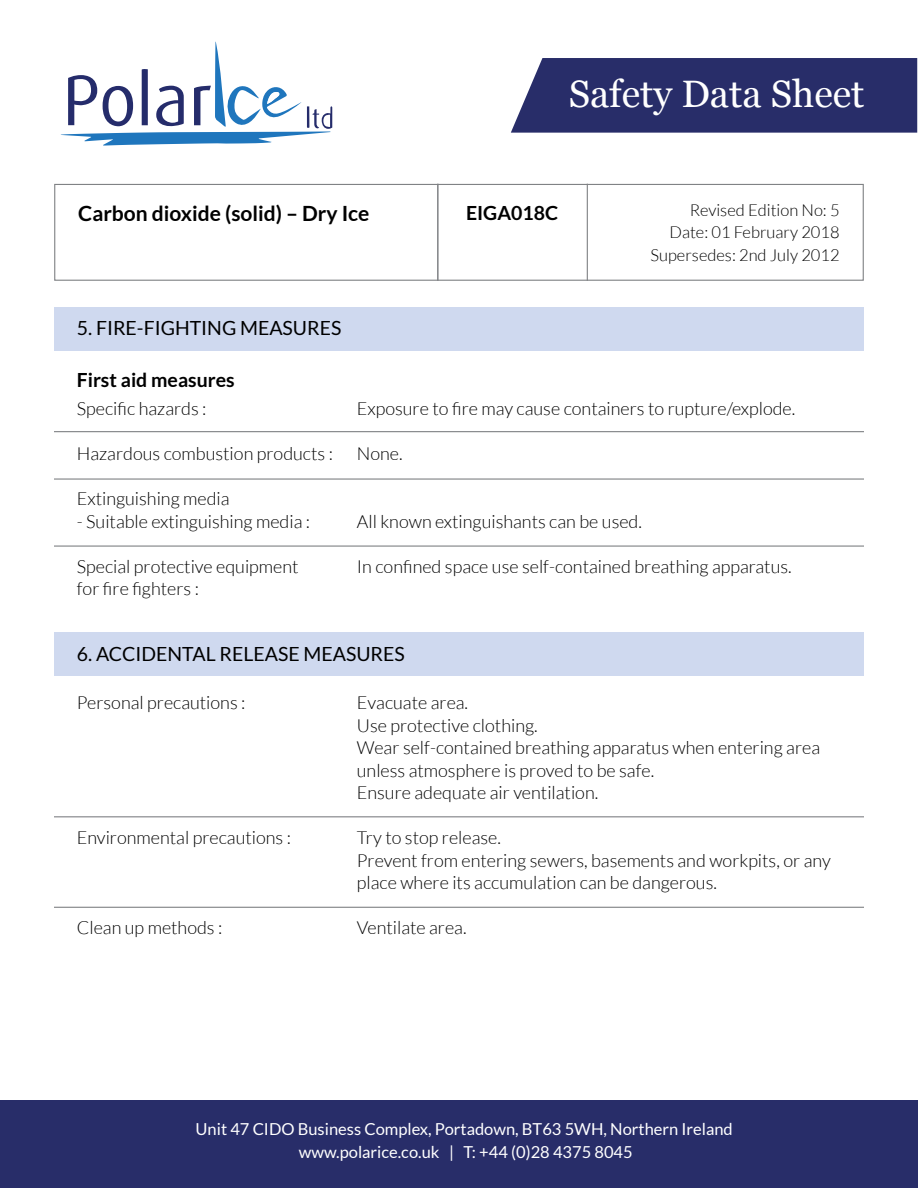
<style>
.page{position:relative;width:918px;height:1188px;background:#fff}
.page>*{position:absolute;margin:0;border:0;box-sizing:border-box;transform-origin:0 0}
.t1{font:38.25px "Georgia";color:#fff}
.t2{font:700 21px "Lato";color:#000}
.t3{font:19.5px "Lato";color:#000}
.t4{font:700 19.5px "Lato";color:#000}
.t5{font:300 18px/22.5px "Lato";color:#000}
.t6{font:16.5px/22.5px "Lato";color:#fff;text-align:center}
.t7{font:300 16.5px/22.5px "Lato";color:#000;text-align:right}
</style>
<div class="page">
<hr style="left:54px;top:431px;width:810px;height:1px;background:#808285">
<hr style="left:54px;top:907px;width:810px;height:1px;background:#808285">
<hr style="left:54px;top:478px;width:810px;height:2px;background:#808285">
<hr style="left:54px;top:816px;width:810px;height:1px;background:#808285">
<hr style="left:54px;top:546px;width:810px;height:1px;background:#808285">
<div style="left:54px;top:307px;width:810px;height:43px;background:#cfd9ef"></div>
<div style="left:54px;top:632px;width:810px;height:44px;background:#cfd9ef"></div>
<svg style="left:61px;top:41px;width:271px;height:105px"></svg>
<div style="left:511px;top:58px;width:406px;height:75px;background:#282d69"></div>
<div style="left:54px;top:184px;width:810px;height:97px;border:1px solid #808285"></div>
<hr style="left:437px;top:184px;width:2px;height:97px;background:#808285">
<hr style="left:587px;top:184px;width:1px;height:97px;background:#808285">
<div style="left:0;top:1100px;width:918px;height:88px;background:#282d69"></div>
<h1 class="t1" style="left:569px;top:66px;width:297px">Safety Data Sheet</h1>
<p class="t2" style="left:78px;top:201px;width:293px">Carbon dioxide (solid) – Dry Ice</p>
<p class="t4" style="left:466px;top:201px;width:94px">EIGA018C</p>
<p class="t3" style="left:77px;top:317px;width:266px">5. FIRE-FIGHTING MEASURES</p>
<p class="t7" style="left:651px;top:199px;width:191px">Revised Edition No: 5<br>Date: 01 February 2018<br>Supersedes: 2nd July 2012</p>
<p class="t4" style="left:77px;top:369px;width:159px">First aid measures</p>
<p class="t5" style="left:77px;top:397px;width:131px">Specific hazards :</p>
<p class="t5" style="left:77px;top:442px;width:258px">Hazardous combustion products :</p>
<p class="t5" style="left:77px;top:487px;width:154px">Extinguishing media</p>
<p class="t5" style="left:77px;top:510px;width:235px">- Suitable extinguishing media :</p>
<p class="t5" style="left:77px;top:555px;width:223px">Special protective equipment for fire fighters :</p>
<p class="t5" style="left:357px;top:397px;width:440px">Exposure to fire may cause containers to rupture/explode.</p>
<p class="t5" style="left:357px;top:442px;width:47px">None.</p>
<p class="t5" style="left:357px;top:510px;width:287px">All known extinguishants can be used.</p>
<p class="t5" style="left:357px;top:555px;width:436px">In confined space use self-contained breathing apparatus.</p>
<p class="t3" style="left:77px;top:643px;width:330px">6. ACCIDENTAL RELEASE MEASURES</p>
<p class="t5" style="left:77px;top:691px;width:170px">Personal precautions :</p>
<p class="t5" style="left:77px;top:826px;width:216px">Environmental precautions :</p>
<p class="t5" style="left:77px;top:916px;width:147px">Clean up methods :</p>
<p class="t5" style="left:357px;top:691px;width:465px">Evacuate area.<br>Use protective clothing.<br>Wear self-contained breathing apparatus when entering area unless atmosphere is proved to be safe.<br>Ensure adequate air ventilation.</p>
<p class="t5" style="left:357px;top:826px;width:476px">Try to stop release.<br>Prevent from entering sewers, basements and workpits, or any place where its accumulation can be dangerous.</p>
<p class="t5" style="left:357px;top:916px;width:111px">Ventilate area.</p>
<p class="t6" style="left:196px;top:1118px;width:539px">Unit 47 CIDO Business Complex, Portadown, BT63 5WH, Northern Ireland www.polarice.co.uk | T: +44 (0)28 4375 8045</p>
</div>
